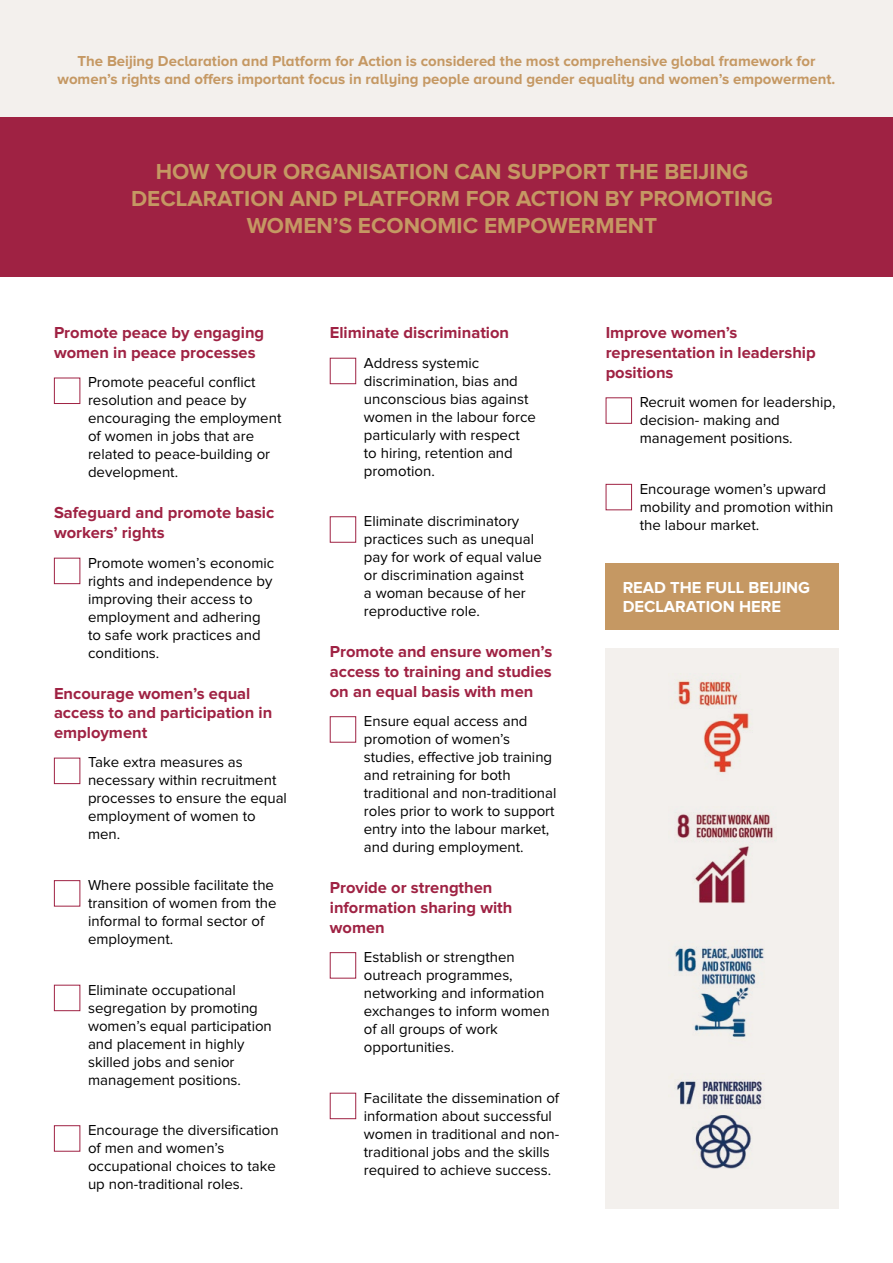
<style>
.page{position:relative;width:893px;height:1263px;background:#fff}
.page>*{position:absolute;margin:0;border:0;box-sizing:border-box;transform-origin:0 0}
.t1{font:700 22.5px/27px "Proxima Nova";color:#c59863;text-align:center}
.t2{font:700 16.5px/19.8px "Proxima Nova";color:#9f2243}
.t3{font:700 16.5px/19.8px "Proxima Nova";color:#fff}
.t4{font:15px/18px "Proxima Nova";color:#000}
.t5{font:700 15px/18px "Proxima Nova";color:#c59863;text-align:center}
</style>
<div class="page">
<div style="left:0;top:0;width:893px;height:146px;background:#f3f0ed"></div>
<div style="left:54px;top:378px;width:26px;height:26px;border:1px solid #9f2243"></div>
<div style="left:54px;top:558px;width:26px;height:26px;border:1px solid #9f2243"></div>
<div style="left:54px;top:758px;width:26px;height:26px;border:1px solid #9f2243"></div>
<div style="left:54px;top:880px;width:26px;height:26px;border:1px solid #9f2243"></div>
<div style="left:54px;top:985px;width:26px;height:26px;border:1px solid #9f2243"></div>
<div style="left:54px;top:1125px;width:26px;height:26px;border:1px solid #9f2243"></div>
<div style="left:330px;top:358px;width:26px;height:26px;border:1px solid #9f2243"></div>
<div style="left:330px;top:516px;width:26px;height:27px;border:1px solid #9f2243"></div>
<div style="left:330px;top:716px;width:26px;height:26px;border:1px solid #9f2243"></div>
<div style="left:330px;top:952px;width:26px;height:26px;border:1px solid #9f2243"></div>
<div style="left:330px;top:1093px;width:26px;height:26px;border:1px solid #9f2243"></div>
<div style="left:606px;top:397px;width:26px;height:27px;border:1px solid #9f2243"></div>
<div style="left:606px;top:484px;width:26px;height:26px;border:1px solid #9f2243"></div>
<div style="left:606px;top:648px;width:233px;height:561px;background:#f3f0ed"></div>
<div style="left:0;top:117px;width:893px;height:159px;background:#9f2243"></div>
<div style="left:606px;top:563px;width:233px;height:66px;background:#c59863"></div>
<img style="left:677px;top:812px;width:96px;height:91px">
<img style="left:675px;top:948px;width:89px;height:90px">
<img style="left:678px;top:680px;width:71px;height:93px">
<img style="left:677px;top:1081px;width:85px;height:88px">
<p class="t5" style="left:57px;top:53px;width:779px">The Beijing Declaration and Platform for Action is considered the most comprehensive global framework for women’s rights and offers important focus in rallying people around gender equality and women’s empowerment.</p>
<h1 class="t1" style="left:131px;top:159px;width:643px">HOW YOUR ORGANISATION CAN SUPPORT THE BEIJING<br>DECLARATION AND PLATFORM FOR ACTION BY PROMOTING<br>WOMEN’S ECONOMIC EMPOWERMENT</h1>
<p class="t2" style="left:54px;top:324px;width:212px">Promote peace by engaging women in peace processes</p>
<p class="t4" style="left:88px;top:374px;width:195px">Promote peaceful conflict resolution and peace by encouraging the employment of women in jobs that are related to peace-building or development.</p>
<p class="t2" style="left:54px;top:504px;width:222px">Safeguard and promote basic workers’ rights</p>
<p class="t4" style="left:88px;top:554px;width:188px">Promote women’s economic rights and independence by improving their access to employment and adhering to safe work practices and conditions.</p>
<p class="t2" style="left:54px;top:684px;width:220px">Encourage women’s equal access to and participation in employment</p>
<p class="t4" style="left:88px;top:754px;width:200px">Take extra measures as necessary within recruitment processes to ensure the equal employment of women to men.</p>
<p class="t4" style="left:88px;top:877px;width:190px">Where possible facilitate the transition of women from the informal to formal sector of employment.</p>
<p class="t4" style="left:88px;top:981px;width:185px">Eliminate occupational segregation by promoting women’s equal participation and placement in highly skilled jobs and senior management positions.</p>
<p class="t4" style="left:88px;top:1122px;width:192px">Encourage the diversification of men and women’s occupational choices to take up non-traditional roles.</p>
<p class="t2" style="left:330px;top:324px;width:181px">Eliminate discrimination</p>
<p class="t4" style="left:364px;top:354px;width:174px">Address systemic discrimination, bias and unconscious bias against women in the labour force particularly with respect to hiring, retention and promotion.</p>
<p class="t4" style="left:364px;top:513px;width:180px">Eliminate discriminatory practices such as unequal pay for work of equal value or discrimination against<br>a woman because of her reproductive role.</p>
<p class="t2" style="left:330px;top:642px;width:224px;text-align:justify">Promote and ensure women’s access to training and studies on an equal basis with men</p>
<p class="t4" style="left:364px;top:713px;width:194px">Ensure equal access and promotion of women’s studies, effective job training and retraining for both traditional and non-traditional roles prior to work to support entry into the labour market, and during employment.</p>
<p class="t2" style="left:330px;top:878px;width:184px">Provide or strengthen information sharing with women</p>
<p class="t4" style="left:364px;top:949px;width:187px">Establish or strengthen outreach programmes, networking and information exchanges to inform women of all groups of work opportunities.</p>
<p class="t4" style="left:364px;top:1089px;width:197px">Facilitate the dissemination of information about successful women in traditional and non&shy;traditional jobs and the skills required to achieve success.</p>
<p class="t2" style="left:606px;top:324px;width:212px">Improve women’s representation in leadership positions</p>
<p class="t4" style="left:640px;top:394px;width:197px">Recruit women for leadership, decision- making and management positions.</p>
<p class="t4" style="left:640px;top:480px;width:195px">Encourage women’s upward mobility and promotion within the labour market.</p>
<p class="t3" style="left:623px;top:578px;width:189px">READ THE FULL BEIJING<br>DECLARATION HERE</p>
</div>
